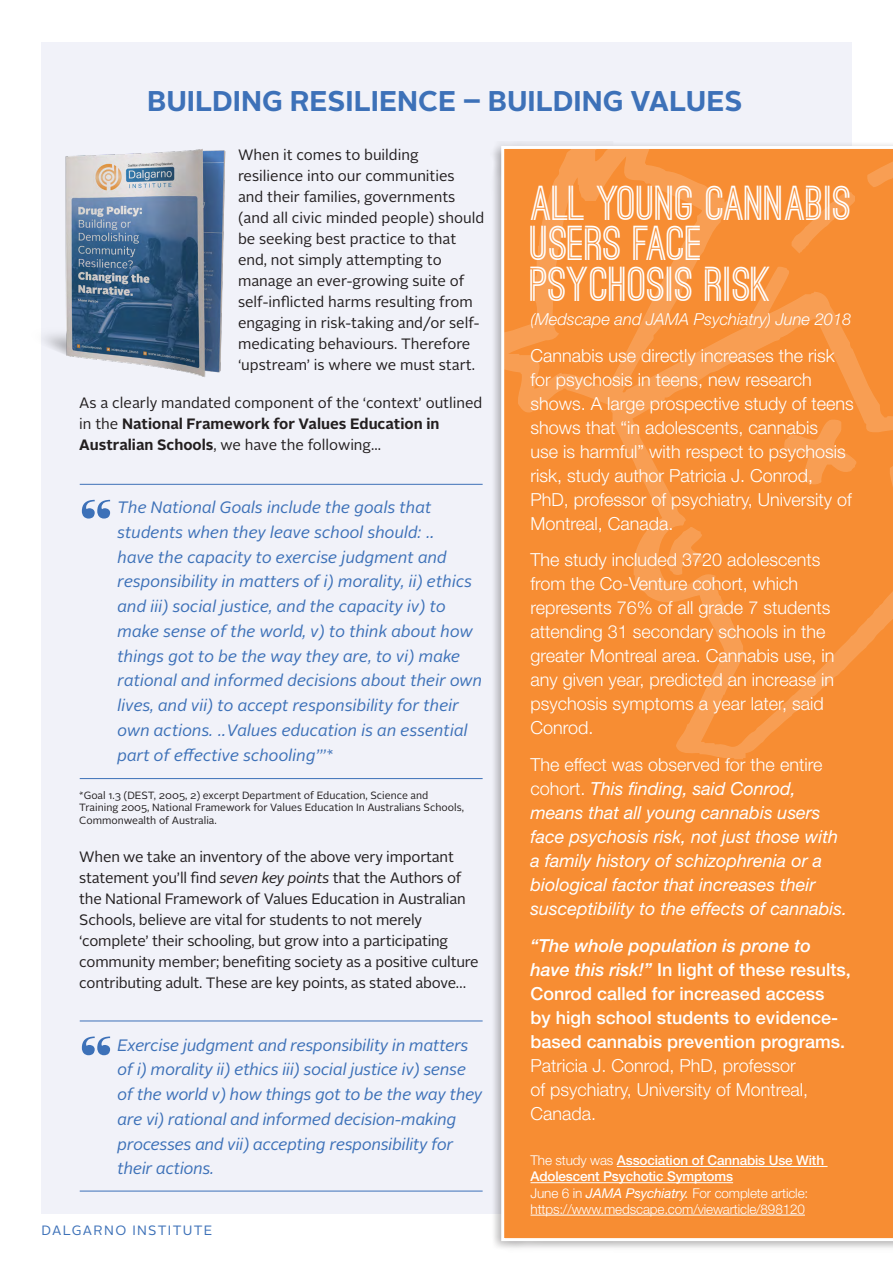
<style>
.page{position:relative;width:893px;height:1263px;background:#fff}
.page>*{position:absolute;margin:0;border:0;box-sizing:border-box;transform-origin:0 0}
.t1{font:94.5px "Modern";color:#3d71b8;scale:1.13 1}
.t2{font:700 46.5px/40.5px "Ostrich Sans";color:#fff}
.t3{font:700 28.5px "Alright Sans";color:#3d71b8}
.t4{font:300 18px/24px "Helvetica Neue LT Std";color:#fff}
.t5{font:italic 18px/24px "Helvetica Neue LT Std";color:#fff}
.t6{font:500 18px/24px "Helvetica Neue LT Std";color:#fff}
.t7{font:italic 16.5px/24.8px "Alright Sans";letter-spacing:-.005em;color:#3d71b8}
.t8{font:italic 300 16.5px "Helvetica Neue LT Std";color:#fff}
.t9{font:15px/21px "Alright Sans";letter-spacing:-.01em;color:#231f20}
.t10{font:300 13.5px/16.2px "Helvetica Neue LT Std";letter-spacing:-.01em;color:#fff}
.t11{font:13.5px "Alright Sans";letter-spacing:.1em;color:#3d71b8}
.t12{font:10.5px/12.6px "Alright Sans";color:#231f20}
.s1{font-weight:700}
.s2{font-weight:300;font-style:normal}
.s3{font-style:italic}
.s4{font-weight:500}
.s5{font-weight:400;font-style:italic}
</style>
<div class="page">
<div style="left:41px;top:42px;width:810px;height:1172px;background:#f1f2f9"></div>
<hr style="left:80px;top:484px;width:403px;height:1px;background:#3d71b8">
<hr style="left:80px;top:778px;width:403px;height:1px;background:#3d71b8">
<hr style="left:80px;top:1191px;width:403px;height:1px;background:#3d71b8">
<hr style="left:80px;top:1020px;width:403px;height:1px;background:#3d71b8">
<div style="left:490px;top:141px;width:403px;height:1111px;background:#231f20;opacity:.36"></div>
<div style="left:501px;top:146px;width:392px;height:1095px;background:#f78d33"></div>
<svg style="left:504px;top:147px;width:389px;height:612px;background:#f79038"></svg>
<svg style="left:866px;top:150px;width:27px;height:37px"></svg>
<svg style="left:792px;top:192px;width:63px;height:62px;background:#f7913b"></svg>
<svg style="left:784px;top:419px;width:73px;height:68px;background:#f79440"></svg>
<svg style="left:668px;top:527px;width:36px;height:48px;background:#f79644"></svg>
<hr style="left:617px;top:1166px;width:210px;height:1px;background:#fff">
<hr style="left:531px;top:1182px;width:202px;height:1px;background:#fff">
<hr style="left:531px;top:1215px;width:274px;height:1px;background:#fff">
<img style="left:44px;top:149px;width:182px;height:228px">
<h3 class="t3" style="left:147px;top:81px;width:597px">BUILDING RESILIENCE – BUILDING VALUES</h3>
<p class="t9" style="left:238px;top:145px;width:248px">When it comes to building resilience into our communities<br>and their families, governments (and all civic minded people) should be seeking best practice to that end, not simply attempting to manage an ever-growing suite of self-inflicted harms resulting from engaging in risk-taking and/or self&shy;medicating behaviours. Therefore ‘upstream’ is where we must start.</p>
<p class="t9" style="left:79px;top:393px;width:405px">As a clearly mandated component of the ‘context’ outlined in the <span class="s1">National Framework for Values Education in<br>Australian Schools</span>, we have the following...</p>
<h2 class="t2" style="left:531px;top:185px;width:322px">ALL YOUNG CANNABIS<br>USERS FACE<br>PSYCHOSIS RISK</h2>
<p class="t8" style="left:531px;top:309px;width:322px">(Medscape and JAMA Psychiatry) June 2018</p>
<p class="t4" style="left:531px;top:343px;width:325px">Cannabis use directly increases the risk for psychosis in teens, new research shows. A large prospective study of teens shows that “in adolescents, cannabis<br>use is harmful” with respect to psychosis risk, study author Patricia J. Conrod, PhD, professor of psychiatry, University of Montreal, Canada.</p>
<p class="t4" style="left:531px;top:548px;width:305px">The study included 3720 adolescents from the Co-Venture cohort, which represents 76% of all grade 7 students attending 31 secondary schools in the greater Montreal area. Cannabis use, in any given year, predicted an increase in psychosis symptoms a year later, said Conrod.</p>
<p class="t5" style="left:531px;top:752px;width:318px"><span class="s2">The effect was observed for the entire cohort.</span> This finding, said Conrod, means that all young cannabis users face psychosis risk, not just those with a family history of schizophrenia or a biological factor that increases their susceptibility to the effects of cannabis.</p>
<p class="t6" style="left:531px;top:933px;width:322px"><span class="s3">“The whole population is prone to have this risk!”</span> In light of these results, Conrod called for increased access<br>by high school students to evidence&shy;based cannabis prevention programs.</p>
<p class="t4" style="left:531px;top:1053px;width:279px">Patricia J. Conrod, PhD, professor of psychiatry, University of Montreal,<br>Canada.</p>
<p class="t10" style="left:531px;top:1152px;width:295px">The study was <span class="s4">Association of Cannabis Use With Adolescent Psychotic Symptoms<br></span>June 6 in <span class="s5">JAMA Psychiatry.</span> For complete article: https://www.medscape.com/viewarticle/898120</p>
<h1 class="t1" style="left:80px;top:497px;width:30px">“</h1>
<p class="t7" style="left:118px;top:495px;width:366px">The National Goals include the goals that students when they leave school should: …<br>have the capacity to exercise judgment and responsibility in matters of i) morality, ii) ethics and iii) social justice, and the capacity iv) to make sense of the world, v) to think about how things got to be the way they are, to vi) make rational and informed decisions about their own lives, and vii) to accept responsibility for their own actions. …Values education is an essential part of effective schooling”’*</p>
<p class="t12" style="left:79px;top:789px;width:386px">*Goal 1.3 (DEST, 2005, 2) excerpt Department of Education, Science and<br>Training 2005, National Framework for Values Education In Australians Schools,<br>Commonwealth of Australia.</p>
<p class="t9" style="left:79px;top:846px;width:401px">When we take an inventory of the above very important statement you’ll find <span class="s3">seven key points</span> that the Authors of the National Framework of Values Education in Australian Schools, believe are vital for students to not merely ‘complete’ their schooling, but grow into a participating community member; benefiting society as a positive culture contributing adult. These are key points, as stated above…</p>
<h1 class="t1" style="left:80px;top:1034px;width:30px">“</h1>
<p class="t7" style="left:118px;top:1033px;width:366px">Exercise judgment and responsibility in matters of i) morality ii) ethics iii) social justice iv) sense of the world v) how things got to be the way they are vi) rational and informed decision-making processes and vii) accepting responsibility for their actions.</p>
<p class="t11" style="left:41px;top:1221px;width:173px">DALGARNO INSTITUTE</p>
</div>
